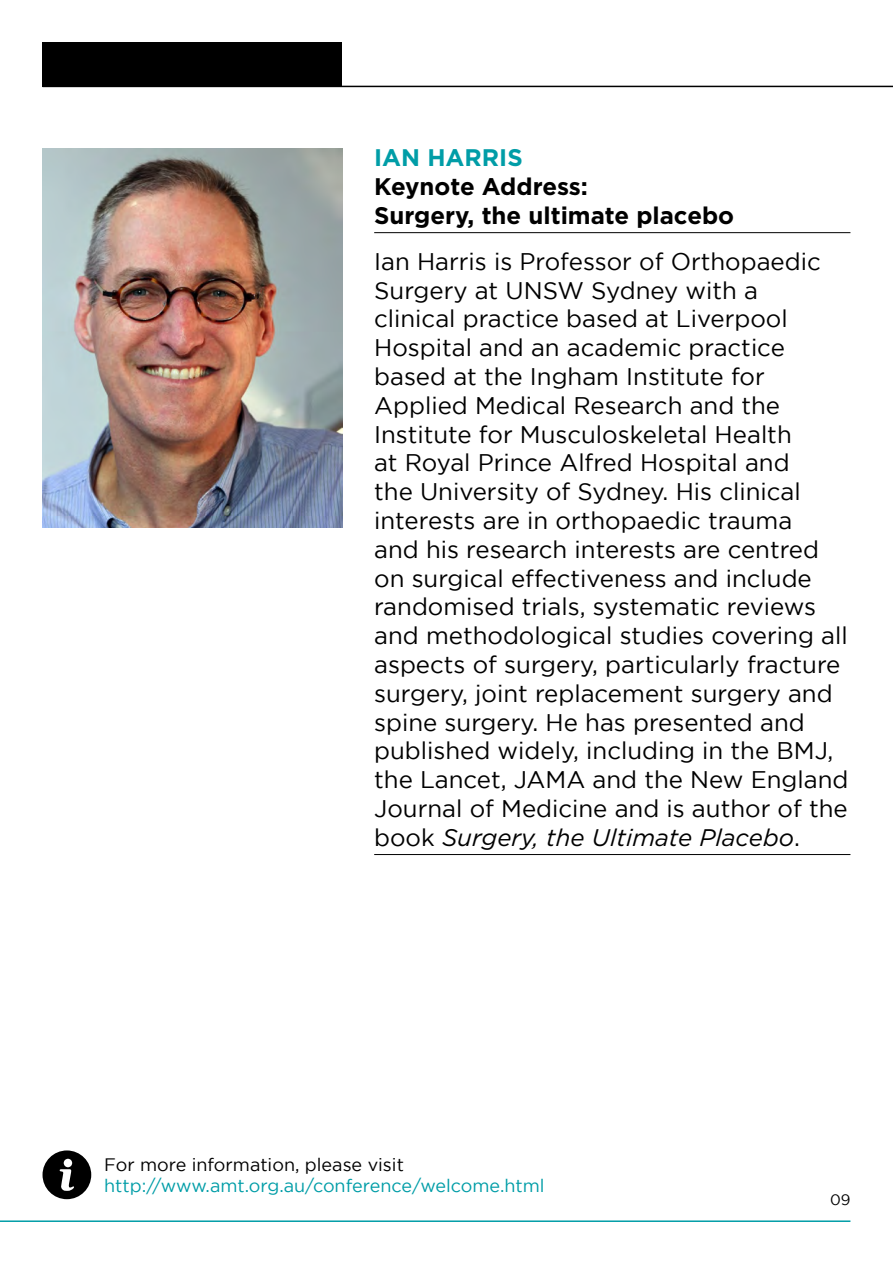
<style>
.page{position:relative;width:893px;height:1263px;background:#fff}
.page>*{position:absolute;margin:0;border:0;box-sizing:border-box;transform-origin:0 0}
.Speakers_bio_last_pa{font:24px/28.8px "Gotham";color:#000}
.Speakers_heading_nex{font:700 24px/28.8px "Gotham";color:#000}
.Speakers_heading{font:700 24px "Gotham";color:#009da7}
.t1{font:18px "Gotham";color:#009da7}
.t2{font:18px "Gotham";color:#000}
.t3{font:15px "Gotham";color:#000}
.s1{font-style:italic}
</style>
<div class="page">
<hr style="left:374px;top:232px;width:476px;height:1px;background:#000">
<hr style="left:374px;top:854px;width:476px;height:1px;background:#000">
<div style="left:43px;top:43px;width:299px;height:44px;background:#000"></div>
<hr style="left:43px;top:86px;width:850px;height:1px;background:#000">
<img style="left:43px;top:149px;width:299px;height:378px">
<hr style="left:0;top:1220px;width:850px;height:2px;background:#009da7">
<svg style="left:43px;top:1150px;width:48px;height:49px"></svg>
<h4 class="Speakers_heading" style="left:374px;top:144px;width:150px">IAN HARRIS</h4>
<h4 class="Speakers_heading_nex" style="left:374px;top:172px;width:361px">Keynote Address:<br>Surgery, the ultimate placebo</h4>
<p class="Speakers_bio_last_pa" style="left:374px;top:246px;width:476px">Ian Harris is Professor of Orthopaedic Surgery at UNSW Sydney with a<br>clinical practice based at Liverpool Hospital and an academic practice based at the Ingham Institute for Applied Medical Research and the Institute for Musculoskeletal Health<br>at Royal Prince Alfred Hospital and<br>the University of Sydney. His clinical interests are in orthopaedic trauma<br>and his research interests are centred on surgical effectiveness and include randomised trials, systematic reviews and methodological studies covering all aspects of surgery, particularly fracture surgery, joint replacement surgery and spine surgery. He has presented and published widely, including in the BMJ, the Lancet, JAMA and the New England Journal of Medicine and is author of the book <span class="s1">Surgery, the Ultimate Placebo</span>.</p>
<p class="t2" style="left:104px;top:1154px;width:301px">For more information, please visit</p>
<p class="t1" style="left:104px;top:1176px;width:442px">http://www.amt.org.au/conference/welcome.html</p>
<p class="t3" style="left:830px;top:1191px;width:22px">09</p>
</div>
